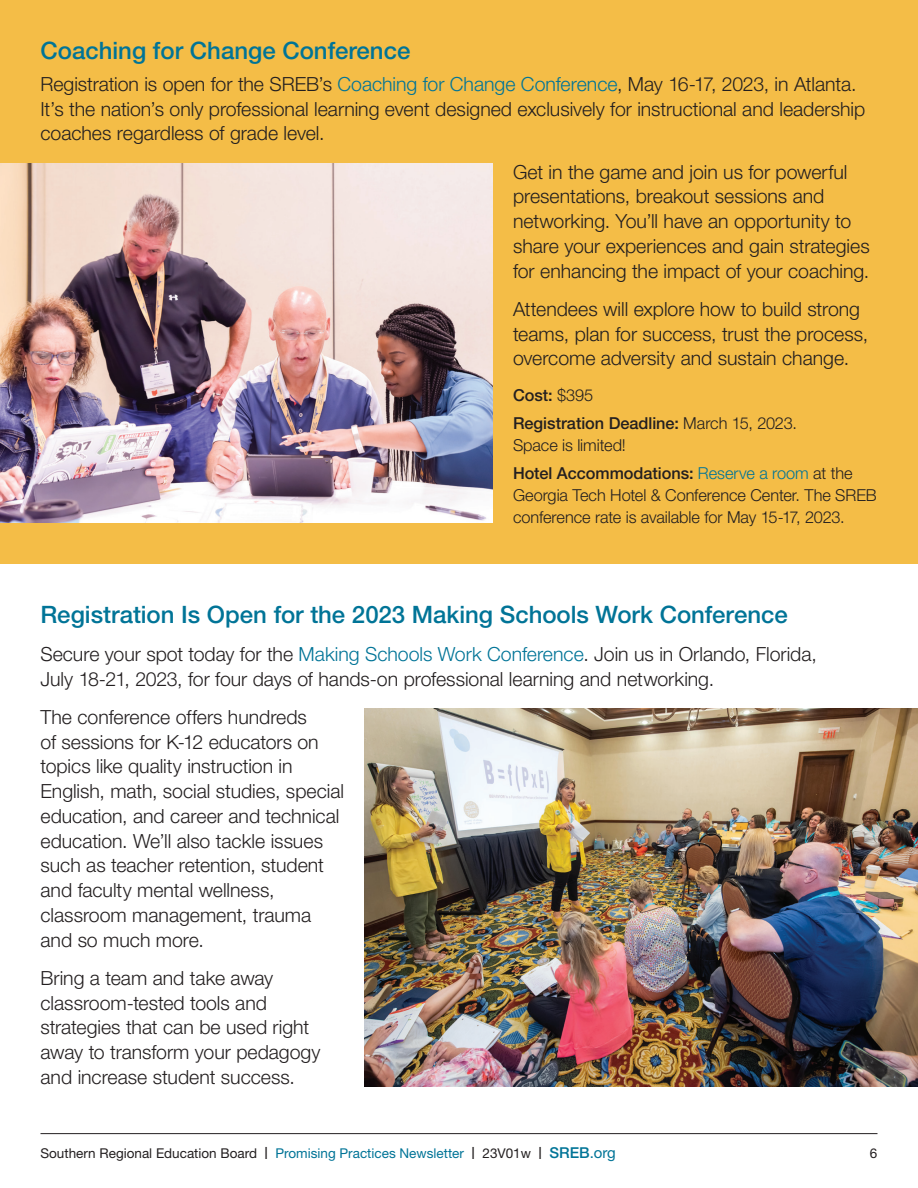
<style>
.page{position:relative;width:918px;height:1188px;background:#fff}
.page>*{position:absolute;margin:0;border:0;box-sizing:border-box;transform-origin:0 0}
.t1{font:500 24px "Helvetica Neue";color:#007497}
.t2{font:300 19.5px/24.8px "Helvetica Neue";color:#231f20}
.t3{font:300 16.5px/28.5px "Helvetica Neue";letter-spacing:-.005em;color:#231f20}
.t4{font:500 16.5px/28.5px "Helvetica Neue";letter-spacing:-.005em;color:#231f20}
.t5{font:13.5px "Helvetica Neue";color:#231f20}
.s1{color:#007497}
.s2{font-weight:300}
.s3{font-weight:500}
.s4{font-size:16.8px}
.s5{font-weight:500;font-size:15px;color:#007497}
.s6{font-size:15px;color:#007497}
</style>
<div class="page">
<hr style="left:40px;top:1133px;width:838px;height:1px;background:#231f20">
<div style="left:0;top:0;width:918px;height:563px;background:#f4bd47"></div>
<img style="left:0;top:163px;width:493px;height:360px">
<img style="left:364px;top:708px;width:554px;height:378px">
<p class="t1" style="left:40px;top:37px;width:371px">Coaching for Change Conference</p>
<p class="t2" style="left:40px;top:71px;width:826px">Registration is open for the SREB’s <span class="s1">Coaching for Change Conference</span>, May 16-17, 2023, in Atlanta.<br>It’s the nation’s only professional learning event designed exclusively for instructional and leadership coaches regardless of grade level.</p>
<p class="t2" style="left:513px;top:159px;width:358px">Get in the game and join us for powerful presentations, breakout sessions and networking. You’ll have an opportunity to share your experiences and gain strategies for enhancing the impact of your coaching.</p>
<p class="t2" style="left:513px;top:296px;width:357px">Attendees will explore how to build strong teams, plan for success, trust the process, overcome adversity and sustain change.</p>
<p class="t4" style="left:513px;top:380px;width:285px">Cost: <span class="s2">$395<br></span>Registration Deadline: <span class="s2">March 15, 2023.</span></p>
<p class="t3" style="left:513px;top:430px;width:341px">Space is limited!<br><span class="s3">Hotel Accommodations:</span> <span class="s1">Reserve a room</span> at the</p>
<p class="t3" style="left:513px;top:484px;width:365px;line-height:21.8px">Georgia Tech Hotel &amp; Conference Center. The SREB conference rate is available for May 15-17, 2023.</p>
<p class="t1" style="left:40px;top:600px;width:749px">Registration Is Open for the 2023 Making Schools Work Conference</p>
<p class="t2" style="left:40px;top:641px;width:778px">Secure your spot today for the <span class="s1">Making Schools Work Conference</span>. Join us in Orlando, Florida,<br>July 18-21, 2023, for four days of hands-on professional learning and networking.</p>
<p class="t2" style="left:40px;top:704px;width:305px">The conference offers hundreds<br>of sessions for K-12 educators on topics like quality instruction in<br>English, math, social studies, special education, and career and technical education. We’ll also tackle issues such as teacher retention, student and faculty mental wellness, classroom management, trauma and so much more.</p>
<p class="t2" style="left:40px;top:965px;width:282px">Bring a team and take away classroom-tested tools and strategies that can be used right away to transform your pedagogy and increase student success.</p>
<p class="t5" style="left:40px;top:1145px;width:577px">Southern Regional Education Board <span class="s4">I</span> <span class="s1">Promising Practices Newsletter</span> <span class="s4">I</span> 23V01w <span class="s4">I</span> <span class="s5">SREB</span><span class="s6">.org</span></p>
<p class="t5" style="left:870px;top:1145px;width:9px">6</p>
</div>
